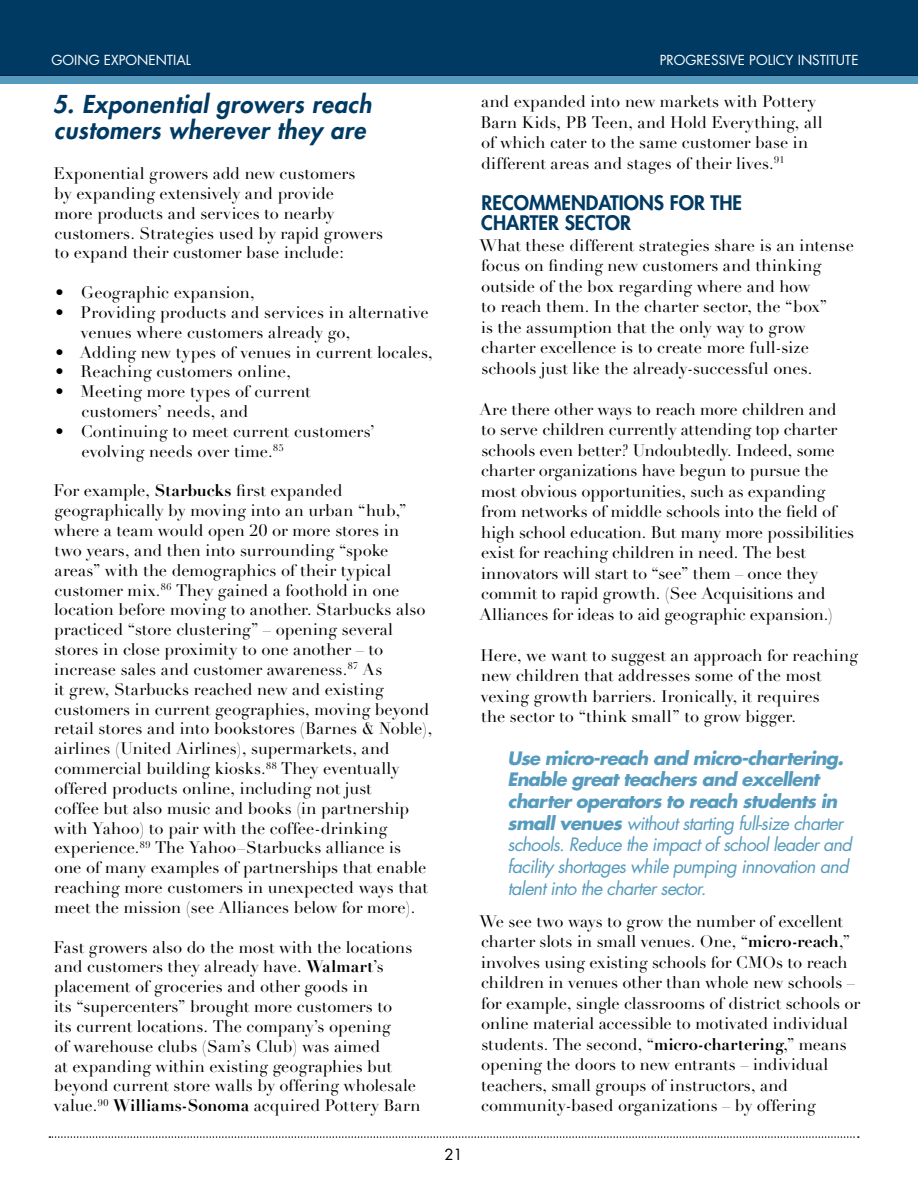
<style>
.page{position:relative;width:918px;height:1188px;background:#fff}
.page>*{position:absolute;margin:0;border:0;box-sizing:border-box;transform-origin:0 0}
.t1{font:italic 800 24px/25.5px "Futura";letter-spacing:.02em;color:#003a63}
.t2{font:800 19.5px/20.5px "Futura";color:#003a63}
.t3{font:italic 18px/21.8px "Futura";letter-spacing:-.04em;color:#569bbe}
.t4{font:16.5px/19.8px "Didot LH";color:#000}
.t5{font:15px "Futura";color:#000}
.t6{font:13.5px "Futura";color:#fff}
.s1{font-weight:700}
</style>
<div class="page">
<div style="left:0;top:0;width:918px;height:75px;background:#003a63"></div>
<div style="left:0;top:76px;width:918px;height:8px;background:#569bbe"></div>
<svg style="left:49px;top:1136px;width:810px;height:2px"></svg>
<p class="t6" style="left:52px;top:52px;width:139px">GOING EXPONENTIAL</p>
<p class="t6" style="left:660px;top:52px;width:198px">PROG RESSIVE POLICY I NSTITUTE</p>
<h1 class="t1" style="left:53px;top:92px;width:320px">5. Exponential growers reach customers wherever they are</h1>
<p class="t4" style="left:54px;top:164px;width:331px">Exponential growers add new customers<br>by expanding extensively and provide<br>more products and services to nearby customers. Strategies used by rapid growers to expand their customer base include:</p>
<p class="t4" style="left:56px;top:283px;width:201px">• Geographic expansion,</p>
<p class="t4" style="left:81px;top:303px;width:349px;text-indent:-25px">• Providing products and services in alternative venues where customers already go,</p>
<p class="t4" style="left:56px;top:342px;width:379px">• Adding new types of venues in current locales,</p>
<p class="t4" style="left:56px;top:362px;width:237px">• Reaching customers online,</p>
<p class="t4" style="left:81px;top:382px;width:231px;text-indent:-26px">• Meeting more types of current customers’ needs, and</p>
<p class="t4" style="left:81px;top:422px;width:295px;text-indent:-26px">• Continuing to meet current customers’ evolving needs over time.<sup>85</sup></p>
<p class="t4" style="left:54px;top:481px;width:380px">For example, <span class="s1">Starbucks</span> first expanded geographically by moving into an urban “hub,” where a team would open 20 or more stores in<br>two years, and then into surrounding “spoke areas” with the demographics of their typical customer mix.<sup>86</sup> They gained a foothold in one location before moving to another. Starbucks also practiced “store clustering” – opening several stores in close proximity to one another – to increase sales and customer awareness.<sup>87</sup> As<br>it grew, Starbucks reached new and existing customers in current geographies, moving beyond retail stores and into bookstores (Barnes &amp; Noble), airlines (United Airlines), supermarkets, and commercial building kiosks.<sup>88</sup> They eventually offered products online, including not just<br>coffee but also music and books (in partnership with Yahoo) to pair with the coffee-drinking experience.<sup>89</sup> The Yahoo–Starbucks alliance is<br>one of many examples of partnerships that enable reaching more customers in unexpected ways that meet the mission (see Alliances below for more).</p>
<p class="t4" style="left:54px;top:937px;width:368px">Fast growers also do the most with the locations and customers they already have. <span class="s1">Walmart</span>’s placement of groceries and other goods in<br>its “supercenters” brought more customers to<br>its current locations. The company’s opening<br>of warehouse clubs (Sam’s Club) was aimed<br>at expanding within existing geographies but beyond current store walls by offering wholesale value.<sup>90</sup> <span class="s1">Williams-Sonoma</span> acquired Pottery Barn</p>
<p class="t4" style="left:480px;top:92px;width:344px;line-height:20.5px">and expanded into new markets with Pottery Barn Kids, PB Teen, and Hold Everything, all of which cater to the same customer base in different areas and stages of their lives.<sup>91</sup></p>
<p class="t2" style="left:481px;top:192px;width:262px">RECOMMENDATIONS FOR THE<br>CHARTER SECTOR</p>
<p class="t4" style="left:479px;top:235px;width:376px;line-height:20.5px">What these different strategies share is an intense focus on finding new customers and thinking outside of the box regarding where and how<br>to reach them. In the charter sector, the “box”<br>is the assumption that the only way to grow charter excellence is to create more full-size schools just like the already-successful ones.</p>
<p class="t4" style="left:479px;top:399px;width:376px;line-height:20.5px">Are there other ways to reach more children and to serve children currently attending top charter schools even better? Undoubtedly. Indeed, some charter organizations have begun to pursue the most obvious opportunities, such as expanding from networks of middle schools into the field of high school education. But many more possibilities exist for reaching children in need. The best innovators will start to “see” them – once they commit to rapid growth. (See Acquisitions and Alliances for ideas to aid geographic expansion.)</p>
<p class="t4" style="left:480px;top:645px;width:379px;line-height:20.5px">Here, we want to suggest an approach for reaching new children that addresses some of the most vexing growth barriers. Ironically, it requires<br>the sector to “think small” to grow bigger.</p>
<p class="t3" style="left:507px;top:747px;width:346px"><span class="s1">Use micro-reach and micro-chartering.<br>Enable great teachers and excellent charter operators to reach students in small venues</span> without starting full-size charter schools. Reduce the impact of school leader and facility shortages while pumping innovation and talent into the charter sector.</p>
<p class="t4" style="left:479px;top:911px;width:382px;line-height:20.5px">We see two ways to grow the number of excellent charter slots in small venues. One, “<span class="s1">micro-reach</span>,” involves using existing schools for CMOs to reach children in venues other than whole new schools – for example, single classrooms of district schools or online material accessible to motivated individual students. The second, “<span class="s1">micro-chartering</span>,” means opening the doors to new entrants – individual teachers, small groups of instructors, and community-based organizations – by offering</p>
<p class="t5" style="left:444px;top:1145px;width:20px">21</p>
</div>
